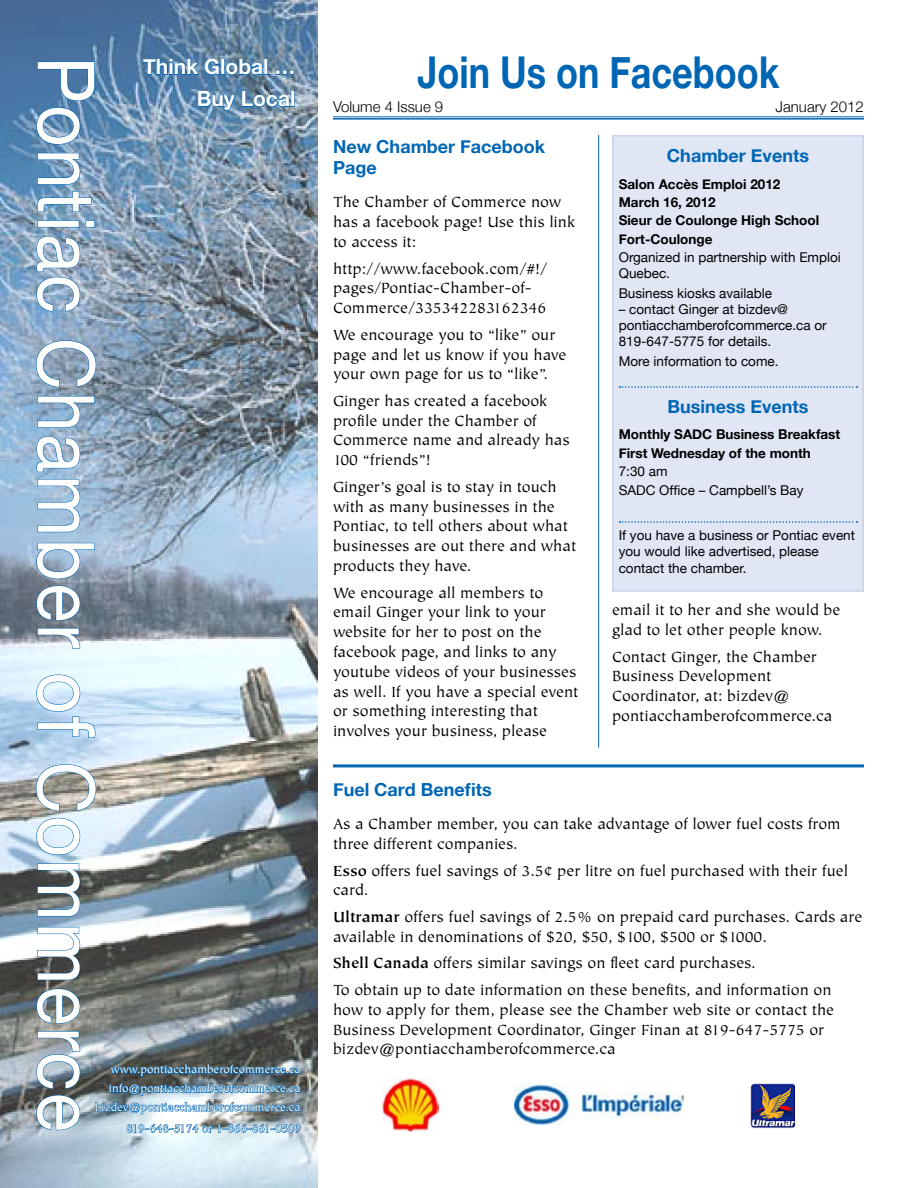
<style>
.page{position:relative;width:918px;height:1188px;background:#fff}
.page>*{position:absolute;margin:0;border:0;box-sizing:border-box;transform-origin:0 0}
.t1{font:79.2px "Helvetica Neue";letter-spacing:.03em;color:#fff;scale:.91 1}
.t2{font:700 43.95px "Helvetica Neue";color:#0066b3;scale:.82 1}
.t3{font:700 21px/32px "Helvetica Neue";color:#fff;text-align:right}
.t4{font:700 18px/21.6px "Helvetica Neue";color:#0066b3}
.t5{font:16.5px/19.8px "Tiepolo";color:#000}
.t6{font:300 15px "Helvetica Neue";color:#000}
.t7{font:13.5px/16.2px "Helvetica Neue";color:#000}
.t8{font:700 13.5px/18.3px "Helvetica Neue";color:#000}
.t9{font:12px/18.8px "Tiepolo";color:#fff;text-align:right}
.s1{font-weight:700}
</style>
<div class="page">
<img style="left:0;top:0;width:318px;height:1188px">
<svg style="left:37px;top:61px;width:58px;height:40px;background:#4375a8"></svg>
<svg style="left:36px;top:107px;width:44px;height:38px;background:#5c8cb6"></svg>
<svg style="left:37px;top:153px;width:43px;height:32px"></svg>
<svg style="left:37px;top:191px;width:55px;height:21px"></svg>
<svg style="left:37px;top:220px;width:58px;height:8px"></svg>
<svg style="left:36px;top:236px;width:44px;height:76px;background:#82a4c3"></svg>
<svg style="left:36px;top:340px;width:60px;height:48px;background:#7e9ab6"></svg>
<svg style="left:37px;top:396px;width:58px;height:32px;background:#769dc0"></svg>
<svg style="left:36px;top:436px;width:44px;height:36px;background:#86abcc"></svg>
<svg style="left:37px;top:479px;width:43px;height:54px;background:#8bb4d5"></svg>
<svg style="left:36px;top:543px;width:59px;height:36px;background:#84a5c2"></svg>
<svg style="left:36px;top:585px;width:44px;height:36px;background:#5f778d"></svg>
<svg style="left:37px;top:628px;width:43px;height:21px"></svg>
<svg style="left:36px;top:674px;width:60px;height:64px;background:#b3d4ee"></svg>
<svg style="left:36px;top:764px;width:60px;height:48px;background:#9ea8ab"></svg>
<svg style="left:36px;top:818px;width:44px;height:37px;background:#bcd9ef"></svg>
<svg style="left:37px;top:863px;width:43px;height:54px;background:#5f7481"></svg>
<svg style="left:37px;top:927px;width:43px;height:53px"></svg>
<svg style="left:36px;top:988px;width:44px;height:36px;background:#657981"></svg>
<svg style="left:36px;top:1031px;width:44px;height:58px;background:#7e94a4"></svg>
<svg style="left:36px;top:1095px;width:44px;height:36px;background:#7e98a8"></svg>
<hr style="left:333px;top:117px;width:531px;height:1px;background:#0066b3">
<hr style="left:333px;top:118px;width:531px;height:2px;background:#0066b3">
<img style="left:95px;top:1059px;width:206px;height:56px">
<svg style="left:126px;top:1121px;width:175px;height:13px;background:#8eb6d0"></svg>
<svg style="left:143px;top:58px;width:121px;height:18px;background:#4178a7"></svg>
<div style="left:264px;top:59px;width:4px;height:16px;border:1px solid #0066b3"></div>
<svg style="left:276px;top:71px;width:18px;height:4px"></svg>
<svg style="left:197px;top:91px;width:94px;height:20px;background:#5083ac"></svg>
<div style="left:291px;top:91px;width:4px;height:16px;border:1px solid #0066b3"></div>
<hr style="left:598px;top:135px;width:1px;height:613px;background:#0066b3">
<div style="left:613px;top:136px;width:250px;height:455px;background:#e0e6f4"></div>
<div style="left:612px;top:135px;width:252px;height:457px;border:2px solid #c7d2eb"></div>
<svg style="left:620px;top:521px;width:237px;height:2px"></svg>
<svg style="left:620px;top:386px;width:237px;height:2px"></svg>
<img style="left:383px;top:1079px;width:56px;height:52px">
<img style="left:751px;top:1083px;width:44px;height:46px">
<img style="left:514px;top:1084px;width:169px;height:42px">
<hr style="left:333px;top:764px;width:531px;height:3px;background:#0066b3">
<h1 class="t1" style="left:113px;top:56px;width:1183px;rotate:90deg">Pontiac Chamber of Commerce</h1>
<h2 class="t2" style="left:417px;top:45px;width:443px">Join Us on Facebook</h2>
<p class="t3" style="left:143px;top:51px;width:154px">Think Global …<br>Buy Local</p>
<p class="t6" style="left:333px;top:97px;width:112px">Volume 4 Issue 9</p>
<p class="t6" style="left:776px;top:97px;width:90px">January 2012</p>
<p class="t4" style="left:667px;top:144px;width:144px">Chamber Events</p>
<p class="t4" style="left:333px;top:135px;width:214px">New Chamber Facebook<br>Page</p>
<p class="t5" style="left:333px;top:193px;width:244px">The Chamber of Commerce now has a facebook page! Use this link to access it:</p>
<p class="t5" style="left:333px;top:259px;width:216px">http://www.facebook.com/#!/ pages/Pontiac-Chamber-of-<br>Commerce/335342283162346</p>
<p class="t5" style="left:333px;top:325px;width:235px">We encourage you to “like” our page and let us know if you have your own page for us to “like”.</p>
<p class="t5" style="left:333px;top:391px;width:238px">Ginger has created a facebook profile under the Chamber of<br>Commerce name and already has<br>100 “friends”!</p>
<p class="t5" style="left:333px;top:477px;width:245px">Ginger’s goal is to stay in touch with as many businesses in the<br>Pontiac, to tell others about what businesses are out there and what products they have.</p>
<p class="t5" style="left:333px;top:583px;width:247px">We encourage all members to email Ginger your link to your website for her to post on the facebook page, and links to any youtube videos of your businesses as well. If you have a special event or something interesting that involves your business, please</p>
<p class="t8" style="left:619px;top:174px;width:202px">Salon Accès Emploi 2012<br>March 16, 2012<br>Sieur de Coulonge High School<br>Fort-Coulonge</p>
<p class="t7" style="left:619px;top:249px;width:224px">Organized in partnership with Emploi<br>Quebec.</p>
<p class="t7" style="left:619px;top:285px;width:155px">Business kiosks available</p>
<p class="t7" style="left:619px;top:301px;width:210px">– contact Ginger at bizdev@ pontiacchamberofcommerce.ca or<br>819-647-5775 for details.</p>
<p class="t7" style="left:619px;top:353px;width:161px">More information to come.</p>
<p class="t4" style="left:667px;top:395px;width:143px">Business Events</p>
<p class="t8" style="left:619px;top:425px;width:223px">Monthly SADC Business Breakfast<br>First Wednesday of the month</p>
<p class="t7" style="left:619px;top:461px;width:186px;line-height:19.5px">7:30 am<br>SADC Office – Campbell’s Bay</p>
<p class="t7" style="left:619px;top:527px;width:238px">If you have a business or Pontiac event you would like advertised, please contact the chamber.</p>
<p class="t5" style="left:612px;top:601px;width:230px">email it to her and she would be glad to let other people know.</p>
<p class="t5" style="left:612px;top:647px;width:222px">Contact Ginger, the Chamber<br>Business Development<br>Coordinator, at: bizdev@ pontiacchamberofcommerce.ca</p>
<p class="t4" style="left:333px;top:778px;width:160px">Fuel Card Benefits</p>
<p class="t5" style="left:333px;top:815px;width:509px">As a Chamber member, you can take advantage of lower fuel costs from three different companies.</p>
<p class="t5" style="left:333px;top:861px;width:517px"><span class="s1">Esso</span> offers fuel savings of 3.5¢ per litre on fuel purchased with their fuel card.</p>
<p class="t5" style="left:333px;top:908px;width:531px"><span class="s1">Ultramar</span> offers fuel savings of 2.5% on prepaid card purchases. Cards are available in denominations of $20, $50, $100, $500 or $1000.</p>
<p class="t5" style="left:333px;top:951px;width:500px;line-height:26.5px"><span class="s1">Shell Canada</span> offers similar savings on fleet card purchases.<br>To obtain up to date information on these benefits, and information on</p>
<p class="t5" style="left:333px;top:1000px;width:503px">how to apply for them, please see the Chamber web site or contact the<br>Business Development Coordinator, Ginger Finan at 819-647-5775 or bizdev@pontiacchamberofcommerce.ca</p>
<p class="t9" style="left:95px;top:1061px;width:207px">www.pontiacchamberofcommerce.ca info@pontiacchamberofcommerce.ca bizdev@pontiacchamberofcommerce.ca</p>
<p class="t9" style="left:126px;top:1119px;width:176px">819-648-5174 or 1-866-861-0509</p>
</div>
